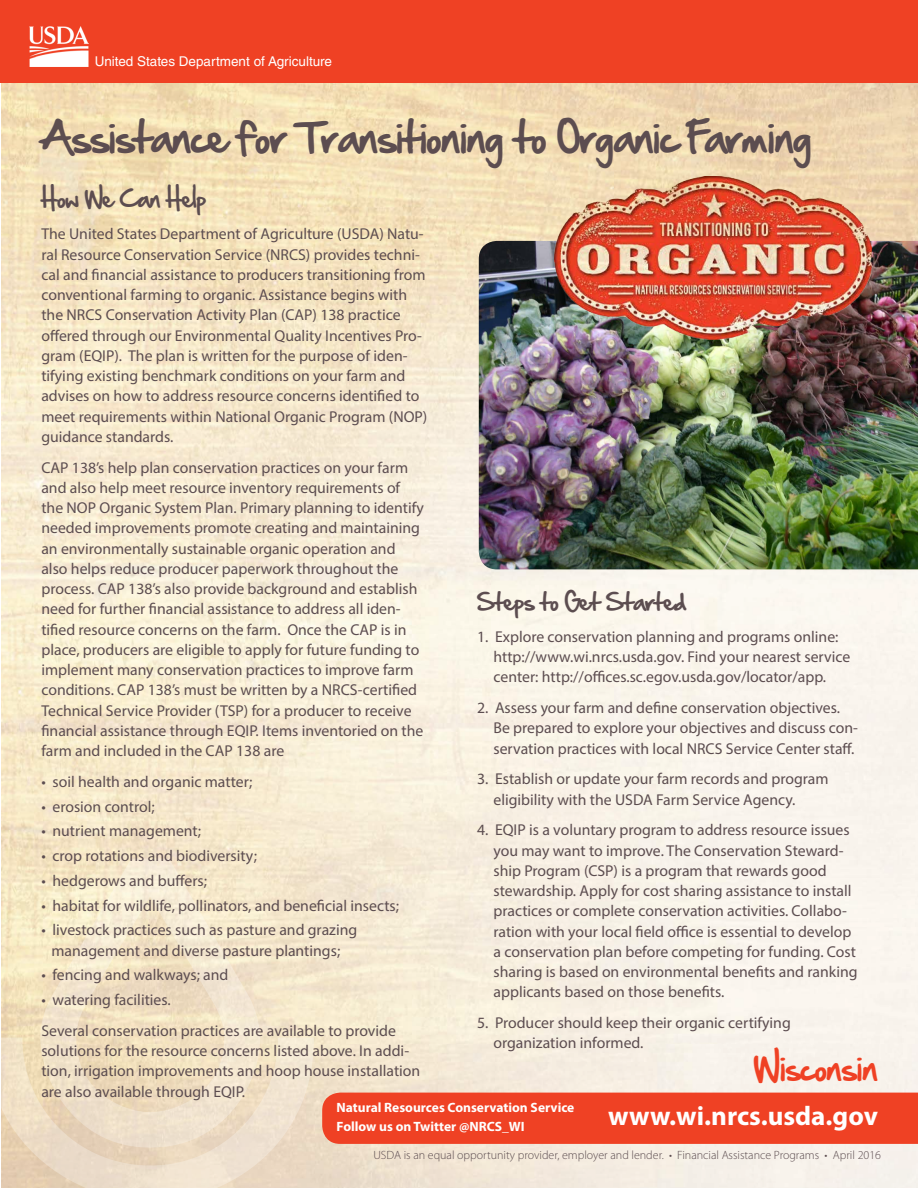
<style>
.page{position:relative;width:918px;height:1188px;background:#fff}
.page>*{position:absolute;margin:0;border:0;box-sizing:border-box;transform-origin:0 0}
.t1{font:37.5px "Hand Of Sean";letter-spacing:-.005em;color:#5c4d50}
.t2{font:30px "Hand Of Sean";color:#ef4124}
.t3{font:700 27px "Myriad Pro";color:#fff}
.t4{font:21px "Hand Of Sean";letter-spacing:-.005em;color:#5c4d50}
.t5{font:15.75px/20.2px "Myriad Pro";color:#5c4d50}
.t6{font:700 13.5px/18.8px "Myriad Pro";color:#fff}
.t7{font:13.5px "Helvetica LT Std";color:#fff}
.t8{font:300 12px "Myriad Pro";color:#5c4d50}
</style>
<div class="page">
<img style="left:1px;top:83px;width:917px;height:1105px">
<div style="left:322px;top:1093px;width:596px;height:51px;background:#ef4124"></div>
<svg style="left:1px;top:1038px;width:313px;height:150px;background:#eddcc5"></svg>
<svg style="left:40px;top:859px;width:220px;height:289px;background:#f1e2c7"></svg>
<div style="left:0;top:0;width:918px;height:83px;background:#ef4124"></div>
<img style="left:479px;top:241px;width:439px;height:328px">
<img style="left:554px;top:176px;width:317px;height:163px">
<img style="left:30px;top:26px;width:59px;height:41px">
<p class="t7" style="left:95px;top:54px;width:239px">United States Department of Agriculture</p>
<p class="t1" style="left:42px;top:103px;width:771px">Assistance for Transitioning to Organic Farming</p>
<p class="t4" style="left:41px;top:180px;width:166px">How We Can Help</p>
<p class="t5" style="left:41px;top:224px;width:388px">The United States Department of Agriculture (USDA) Natu&shy;ral Resource Conservation Service (NRCS) provides techni&shy;cal and financial assistance to producers transitioning from conventional farming to organic. Assistance begins with the NRCS Conservation Activity Plan (CAP) 138 practice offered through our Environmental Quality Incentives Pro&shy;gram (EQIP). The plan is written for the purpose of iden&shy;tifying existing benchmark conditions on your farm and advises on how to address resource concerns identified to meet requirements within National Organic Program (NOP) guidance standards.</p>
<p class="t5" style="left:41px;top:457px;width:384px">CAP 138’s help plan conservation practices on your farm and also help meet resource inventory requirements of the NOP Organic System Plan. Primary planning to identify needed improvements promote creating and maintaining an environmentally sustainable organic operation and also helps reduce producer paperwork throughout the process. CAP 138’s also provide background and establish need for further financial assistance to address all iden&shy;tified resource concerns on the farm. Once the CAP is in place, producers are eligible to apply for future funding to implement many conservation practices to improve farm conditions. CAP 138’s must be written by a NRCS-certified Technical Service Provider (TSP) for a producer to receive financial assistance through EQIP. Items inventoried on the farm and included in the CAP 138 are</p>
<p class="t5" style="left:41px;top:771px;width:212px">• soil health and organic matter;</p>
<p class="t5" style="left:41px;top:796px;width:115px">• erosion control;</p>
<p class="t5" style="left:41px;top:821px;width:161px">• nutrient management;</p>
<p class="t5" style="left:41px;top:846px;width:217px">• crop rotations and biodiversity;</p>
<p class="t5" style="left:41px;top:870px;width:167px">• hedgerows and buffers;</p>
<p class="t5" style="left:41px;top:895px;width:359px">• habitat for wildlife, pollinators, and beneficial insects;</p>
<p class="t5" style="left:41px;top:920px;width:317px;text-align:center">• livestock practices such as pasture and grazing management and diverse pasture plantings;</p>
<p class="t5" style="left:41px;top:965px;width:189px">• fencing and walkways; and</p>
<p class="t5" style="left:41px;top:990px;width:131px">• watering facilities.</p>
<p class="t5" style="left:41px;top:1020px;width:380px">Several conservation practices are available to provide solutions for the resource concerns listed above. In addi&shy;tion, irrigation improvements and hoop house installation are also available through EQIP.</p>
<p class="t4" style="left:477px;top:582px;width:210px">Steps to Get Started</p>
<p class="t5" style="left:494px;top:626px;width:358px;text-indent:-16px">1. Explore conservation planning and programs online: http://www.wi.nrcs.usda.gov. Find your nearest service center: http://offices.sc.egov.usda.gov/locator/app.</p>
<p class="t5" style="left:494px;top:697px;width:366px;text-indent:-16px">2. Assess your farm and define conservation objectives.<br>Be prepared to explore your objectives and discuss con&shy;servation practices with local NRCS Service Center staff.</p>
<p class="t5" style="left:494px;top:769px;width:337px;text-indent:-16px">3. Establish or update your farm records and program eligibility with the USDA Farm Service Agency.</p>
<p class="t5" style="left:494px;top:820px;width:366px;text-indent:-16px">4. EQIP is a voluntary program to address resource issues you may want to improve. The Conservation Steward&shy;ship Program (CSP) is a program that rewards good stewardship. Apply for cost sharing assistance to install practices or complete conservation activities. Collabo&shy;ration with your local field office is essential to develop a conservation plan before competing for funding. Cost sharing is based on environmental benefits and ranking applicants based on those benefits.</p>
<p class="t5" style="left:494px;top:1012px;width:299px;text-indent:-16px">5. Producer should keep their organic certifying organization informed.</p>
<p class="t2" style="left:754px;top:1041px;width:125px">Wisconsin</p>
<p class="t6" style="left:337px;top:1098px;width:239px">Natural Resources Conservation Service<br>Follow us on Twitter @NRCS_WI</p>
<p class="t3" style="left:608px;top:1099px;width:271px">www.wi.nrcs.usda.gov</p>
<p class="t8" style="left:373px;top:1148px;width:509px">USDA is an equal opportunity provider, employer and lender. • Financial Assistance Programs • April 2016</p>
</div>
